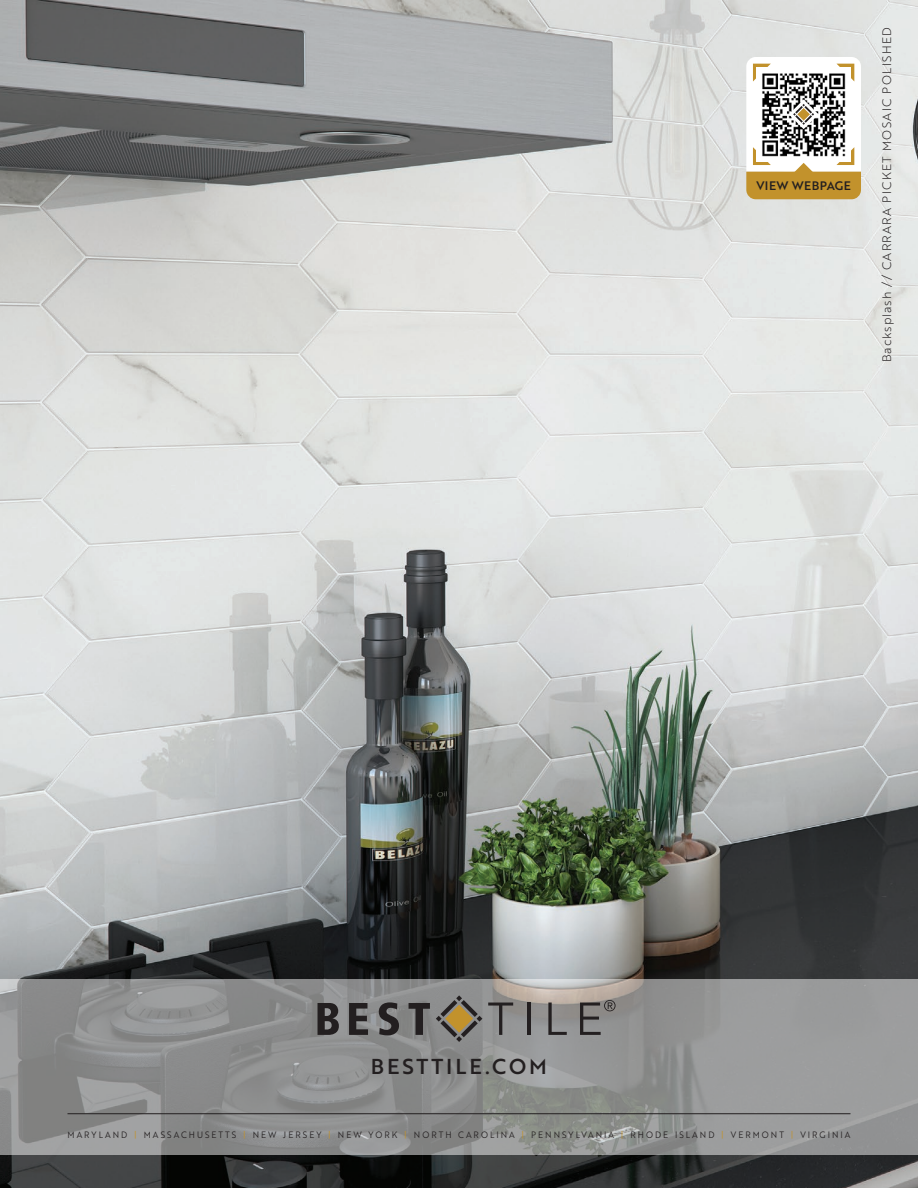
<style>
.page{position:relative;width:918px;height:1188px;background:#fff}
.page>*{position:absolute;margin:0;border:0;box-sizing:border-box;transform-origin:0 0}
.t1{font:21px "Brother 1816 Medium";letter-spacing:.14em;color:#231f20}
.t2{font:12px "Brother 1816 Light";letter-spacing:.115em;color:#231f20}
.t3{font:12px "Brother 1816 Medium";letter-spacing:.04em;color:#231f20}
.t4{font:9px "Brother 1816 Book";letter-spacing:.24em;color:#231f20;scale:.94 1}
.s1{color:#c2922c}
</style>
<div class="page">
<img style="left:0;top:0;width:918px;height:1188px">
<svg style="left:0;top:979px;width:918px;height:176px"></svg>
<hr style="left:68px;top:1113px;width:782px;height:1px;background:#231f20">
<svg style="left:436px;top:995px;width:46px;height:47px"></svg>
<svg style="left:488px;top:1003px;width:25px;height:32px"></svg>
<hr style="left:528px;top:1003px;width:3px;height:32px;background:#231f20">
<svg style="left:548px;top:1003px;width:19px;height:32px"></svg>
<svg style="left:318px;top:1003px;width:21px;height:32px"></svg>
<svg style="left:349px;top:1003px;width:19px;height:32px"></svg>
<svg style="left:379px;top:1002px;width:20px;height:33px"></svg>
<svg style="left:409px;top:1003px;width:21px;height:32px"></svg>
<svg style="left:580px;top:1000px;width:36px;height:35px"></svg>
<svg style="left:746px;top:57px;width:115px;height:142px"></svg>
<p class="t3" style="left:756px;top:177px;width:96px">VIEW WEBPAGE</p>
<p class="t2" style="left:878px;top:362px;width:337px;rotate:-90deg">Backsplash // CARRARA PICKET MOSAIC POLISHED</p>
<p class="t1" style="left:371px;top:1050px;width:178px">BESTTILE.COM</p>
<p class="t4" style="left:68px;top:1128px;width:834px">MARYLAND <span class="s1">|</span> MASSACHUSETTS <span class="s1">|</span> NEW JERSEY <span class="s1">|</span> NEW YORK <span class="s1">|</span> NORTH CAROLINA <span class="s1">|</span> PENNSYLVANIA <span class="s1">|</span> RHODE ISLAND <span class="s1">|</span> VERMONT <span class="s1">|</span> VIRGINIA</p>
</div>
